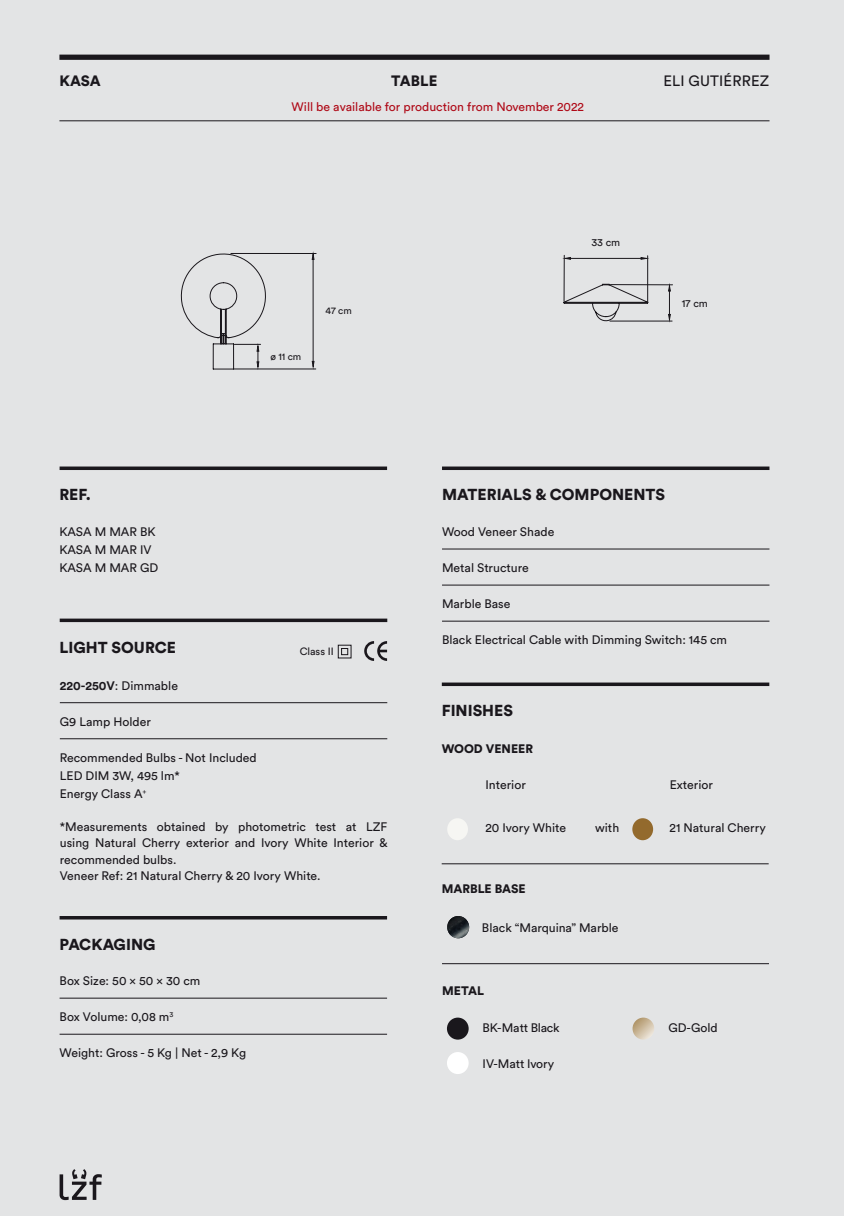
<style>
.page{position:relative;width:844px;height:1216px;background:#fff}
.page>*{position:absolute;margin:0;border:0;box-sizing:border-box;transform-origin:0 0}
.t1{font:900 15.75px "Circular Std";color:#1a171c}
.t2{font:14.88px "Circular Std";letter-spacing:.01em;color:#1a171c}
.t3{font:900 14.88px "Circular Std";color:#1a171c}
.t4{font:12.25px/18px "Circular Std";color:#1a171c}
.t5{font:12.25px "Circular Std";color:#af0917}
.t6{font:900 12.25px "Circular Std";color:#1a171c}
.t7{font:12.25px "Circular Std";letter-spacing:-.02em;color:#1a171c}
.t8{font:10.5px "Circular Std";color:#1a171c}
.t9{font:9.8px "Circular Std";color:#1a171c}
.s1{font-weight:700}
</style>
<div class="page">
<hr style="left:843px;top:0;width:1px;height:1215px;background:#e3e4e5">
<div style="left:0;top:0;width:843px;height:1215px;background:#e3e4e5"></div>
<hr style="left:59px;top:120px;width:710px;height:1px;background:#1a171c">
<div style="left:59px;top:55px;width:710px;height:5px;background:#1a171c"></div>
<svg style="left:441px;top:682px;width:328px;height:4px"></svg>
<svg style="left:442px;top:466px;width:327px;height:4px"></svg>
<svg style="left:60px;top:466px;width:327px;height:4px"></svg>
<hr style="left:442px;top:548px;width:327px;height:1px;background:#1a171c">
<hr style="left:442px;top:584px;width:327px;height:1px;background:#1a171c">
<hr style="left:442px;top:621px;width:327px;height:1px;background:#1a171c">
<hr style="left:60px;top:997px;width:327px;height:1px;background:#1a171c">
<hr style="left:60px;top:1033px;width:327px;height:1px;background:#1a171c">
<hr style="left:60px;top:916px;width:327px;height:3px;background:#1a171c">
<svg style="left:60px;top:618px;width:327px;height:4px"></svg>
<div style="left:338px;top:644px;width:13px;height:14px;border:1px solid #1a171c"></div>
<div style="left:341px;top:648px;width:7px;height:7px;border:1px solid #1a171c"></div>
<svg style="left:364px;top:641px;width:23px;height:20px"></svg>
<hr style="left:441px;top:863px;width:327px;height:1px;background:#1a171c">
<hr style="left:234px;top:368px;width:82px;height:1px;background:#1a171c">
<hr style="left:313px;top:259px;width:1px;height:104px;background:#1a171c">
<hr style="left:231px;top:253px;width:85px;height:1px;background:#1a171c">
<svg style="left:312px;top:252px;width:2px;height:8px"></svg>
<svg style="left:312px;top:361px;width:2px;height:8px"></svg>
<hr style="left:610px;top:284px;width:62px;height:1px;background:#1a171c">
<hr style="left:609px;top:321px;width:63px;height:1px;background:#1a171c">
<hr style="left:563px;top:255px;width:1px;height:46px;background:#1a171c">
<hr style="left:647px;top:256px;width:1px;height:46px;background:#1a171c">
<svg style="left:668px;top:283px;width:2px;height:39px"></svg>
<svg style="left:562px;top:257px;width:86px;height:3px"></svg>
<hr style="left:60px;top:702px;width:327px;height:1px;background:#1a171c">
<hr style="left:60px;top:738px;width:327px;height:1px;background:#1a171c">
<hr style="left:442px;top:963px;width:326px;height:1px;background:#1a171c">
<svg style="left:563px;top:284px;width:85px;height:37px"></svg>
<svg style="left:180px;top:253px;width:88px;height:116px"></svg>
<img style="left:447px;top:916px;width:22px;height:22px;border-radius:11px">
<div style="left:447px;top:818px;width:21px;height:22px;background:#f6f6f3;border-radius:50%"></div>
<div style="left:632px;top:818px;width:21px;height:22px;background:#936a2d;border-radius:50%"></div>
<div style="left:447px;top:1017px;width:21px;height:22px;background:#1a171c;border-radius:50%"></div>
<div style="left:447px;top:1051px;width:21px;height:22px;background:#fff;border-radius:50%"></div>
<svg style="left:632px;top:1017px;width:22px;height:22px"></svg>
<svg style="left:60px;top:1169px;width:42px;height:30px"></svg>
<p class="t3" style="left:59px;top:71px;width:43px">KASA</p>
<p class="t3" style="left:391px;top:71px;width:48px">TABLE</p>
<p class="t2" style="left:663px;top:72px;width:107px">ELI GUTIÉRREZ</p>
<p class="t5" style="left:291px;top:100px;width:294px">Will be available for production from November 2022</p>
<p class="t9" style="left:270px;top:350px;width:33px">ø 11 cm</p>
<p class="t9" style="left:325px;top:305px;width:28px">47 cm</p>
<p class="t8" style="left:591px;top:236px;width:30px">33 cm</p>
<p class="t8" style="left:681px;top:297px;width:28px">17 cm</p>
<p class="t1" style="left:59px;top:484px;width:33px">REF.</p>
<p class="t4" style="left:59px;top:522px;width:100px">KASA M MAR BK<br>KASA M MAR IV<br>KASA M MAR GD</p>
<p class="t1" style="left:60px;top:637px;width:118px">LIGHT SOURCE</p>
<p class="t8" style="left:299px;top:645px;width:35px">Class II</p>
<p class="t4" style="left:60px;top:676px;width:120px"><span class="s1">220-250V</span>: Dimmable</p>
<p class="t4" style="left:60px;top:712px;width:92px">G9 Lamp Holder</p>
<p class="t4" style="left:60px;top:748px;width:198px">Recommended Bulbs - Not Included<br>LED DIM 3W, 495 lm*<br>Energy Class A<sup>+</sup></p>
<p class="t4" style="left:60px;top:818px;width:329px;line-height:16.4px">*Measurements obtained by photometric test at LZF using Natural Cherry exterior and Ivory White Interior &amp; recommended bulbs.<br>Veneer Ref: 21 Natural Cherry &amp; 20 Ivory White.</p>
<p class="t1" style="left:60px;top:933px;width:97px">PACKAGING</p>
<p class="t4" style="left:60px;top:971px;width:142px">Box Size: 50 x 50 x 30 cm</p>
<p class="t4" style="left:60px;top:1007px;width:115px">Box Volume: 0,08 m<sup>3</sup></p>
<p class="t4" style="left:60px;top:1043px;width:188px">Weight: Gross - 5 Kg | Net - 2,9 Kg</p>
<p class="t1" style="left:442px;top:484px;width:224px">MATERIALS &amp; COMPONENTS</p>
<p class="t4" style="left:442px;top:522px;width:114px">Wood Veneer Shade</p>
<p class="t4" style="left:442px;top:558px;width:88px">Metal Structure</p>
<p class="t4" style="left:442px;top:595px;width:70px">Marble Base</p>
<p class="t4" style="left:442px;top:631px;width:286px">Black Electrical Cable with Dimming Switch: 145 cm</p>
<p class="t1" style="left:441px;top:700px;width:73px">FINISHES</p>
<p class="t6" style="left:441px;top:740px;width:93px">WOOD VENEER</p>
<p class="t4" style="left:485px;top:775px;width:42px">Interior</p>
<p class="t4" style="left:669px;top:775px;width:45px">Exterior</p>
<p class="t4" style="left:485px;top:818px;width:82px">20 Ivory White</p>
<p class="t4" style="left:669px;top:818px;width:98px">21 Natural Cherry</p>
<p class="t4" style="left:595px;top:818px;width:26px">with</p>
<p class="t6" style="left:441px;top:880px;width:85px">MARBLE BASE</p>
<p class="t4" style="left:482px;top:918px;width:138px">Black “Marquina” Marble</p>
<p class="t6" style="left:442px;top:982px;width:43px">METAL</p>
<p class="t7" style="left:482px;top:1020px;width:78px">BK-Matt Black</p>
<p class="t4" style="left:482px;top:1054px;width:73px">IV-Matt Ivory</p>
<p class="t4" style="left:668px;top:1018px;width:51px">GD-Gold</p>
</div>
